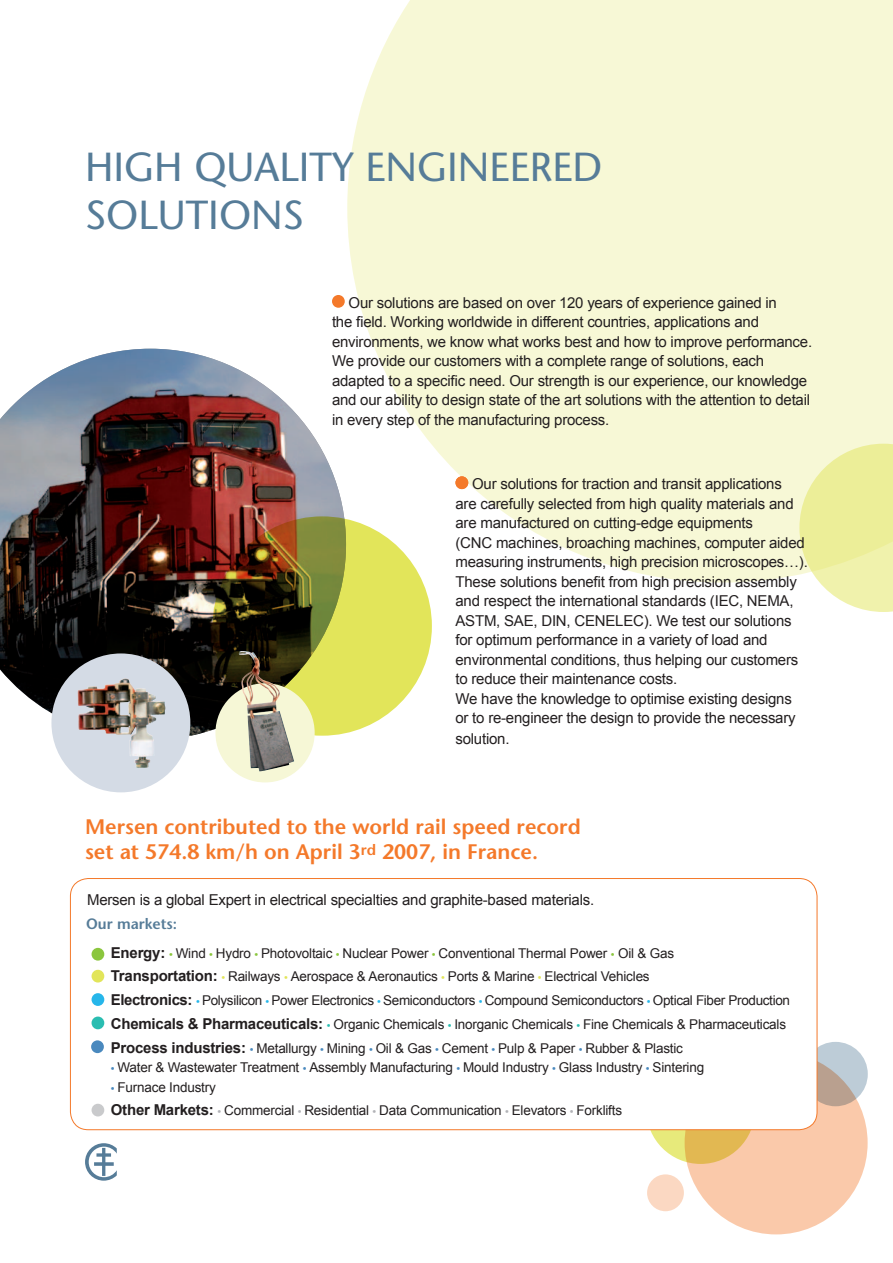
<style>
.page{position:relative;width:893px;height:1263px;background:#fff}
.page>*{position:absolute;margin:0;border:0;box-sizing:border-box;transform-origin:0 0}
.t1{font:500 40.5px/48.6px "Stone Sans Std";color:#567c98}
.t2{font:600 21px/25.5px "Stone Sans Std";color:#f4792a}
.t3{font:15px/19.5px "Arial";letter-spacing:-.015em;color:#231f20}
.t4{font:600 15px "Stone Sans Std";color:#567c98}
.t5{font:13.5px/23.7px "Arial";letter-spacing:-.015em;color:#231f20}
.s1{font-weight:700;font-size:15px}
.s2{font-family:"Myriad Pro";color:#8bc63e}
.s3{font-family:"Myriad Pro";color:#e2e55a}
.s4{font-family:"Myriad Pro";color:#26b6ea}
.s5{font-family:"Myriad Pro";color:#2abdb1}
.s6{font-family:"Myriad Pro";color:#4a89be}
.s7{font-family:"Myriad Pro";color:#b2b3b7}
</style>
<div class="page">
<div style="left:685px;top:1051px;width:183px;height:183px;background:#fac9aa;border-radius:50%"></div>
<svg style="left:646px;top:1055px;width:109px;height:109px;background:#e3c65e"></svg>
<div style="left:647px;top:1174px;width:37px;height:37px;background:#fbd8c2;border-radius:50%"></div>
<img style="left:0;top:349px;width:345px;height:387px">
<svg style="left:213px;top:516px;width:219px;height:220px;background:#96933a"></svg>
<svg style="left:85px;top:1143px;width:32px;height:38px"></svg>
<svg style="left:51px;top:653px;width:139px;height:139px;background:#cbd0d6"></svg>
<img style="left:77px;top:678px;width:48px;height:57px">
<div style="left:215px;top:683px;width:100px;height:99px;background:#f6f7d6;border-radius:50%"></div>
<img style="left:239px;top:651px;width:51px;height:120px">
<svg style="left:347px;top:0;width:452px;height:583px;background:#f7f8d9"></svg>
<div style="left:332px;top:295px;width:13px;height:13px;background:#f4792a;border-radius:50%"></div>
<div style="left:70px;top:878px;width:747px;height:252px;background:#fff;border-radius:18px"></div>
<div style="left:92px;top:948px;width:12px;height:12px;background:#8bc63e;border-radius:50%"></div>
<div style="left:92px;top:970px;width:12px;height:12px;background:#e2e55a;border-radius:50%"></div>
<div style="left:92px;top:993px;width:12px;height:13px;background:#26b6ea;border-radius:50%"></div>
<div style="left:92px;top:1016px;width:12px;height:13px;background:#2abdb1;border-radius:50%"></div>
<div style="left:91px;top:1040px;width:13px;height:13px;background:#4a89be;border-radius:50%"></div>
<div style="left:92px;top:1104px;width:12px;height:12px;background:#c9cacc;border-radius:50%"></div>
<svg style="left:799px;top:0;width:94px;height:1232px"></svg>
<div style="left:455px;top:476px;width:13px;height:13px;background:#f4792a;border-radius:50%"></div>
<h1 class="t1" style="left:85px;top:142px;width:519px">HIGH QUALITY ENGINEERED<br>SOLUTIONS</h1>
<p class="t3" style="left:332px;top:293px;width:482px;text-indent:17px">Our solutions are based on over 120 years of experience gained in<br>the field. Working worldwide in different countries, applications and environments, we know what works best and how to improve performance.<br>We provide our customers with a complete range of solutions, each adapted to a specific need. Our strength is our experience, our knowledge and our ability to design state of the art solutions with the attention to detail in every step of the manufacturing process.</p>
<p class="t3" style="left:455px;top:474px;width:354px;text-indent:17px">Our solutions for traction and transit applications<br>are carefully selected from high quality materials and are manufactured on cutting-edge equipments<br>(CNC machines, broaching machines, computer aided measuring instruments, high precision microscopes…).<br>These solutions benefit from high precision assembly and respect the international standards (IEC, NEMA, ASTM, SAE, DIN, CENELEC). We test our solutions for optimum performance in a variety of load and environmental conditions, thus helping our customers to reduce their maintenance costs.<br>We have the knowledge to optimise existing designs or to re-engineer the design to provide the necessary</p>
<p class="t3" style="left:455px;top:729px;width:56px">solution.</p>
<h2 class="t2" style="left:85px;top:813px;width:497px">Mersen contributed to the world rail speed record set at 574.8 km/h on April 3<sup>rd</sup> 2007, in France.</h2>
<p class="t3" style="left:87px;top:890px;width:509px">Mersen is a global Expert in electrical specialties and graphite-based materials.</p>
<p class="t5" style="left:111px;top:941px;width:681px"><span class="s1">Energy:</span> <span class="s2">•</span> Wind <span class="s2">•</span> Hydro <span class="s2">•</span> Photovoltaic <span class="s2">•</span> Nuclear Power <span class="s2">•</span> Conventional Thermal Power <span class="s2">•</span> Oil &amp; Gas<br><span class="s1">Transportation:</span> <span class="s3">•</span> Railways <span class="s3">•</span> Aerospace &amp; Aeronautics <span class="s3">•</span> Ports &amp; Marine <span class="s3">•</span> Electrical Vehicles<br><span class="s1">Electronics:</span> <span class="s4">•</span> Polysilicon <span class="s4">•</span> Power Electronics <span class="s4">•</span> Semiconductors <span class="s4">•</span> Compound Semiconductors <span class="s4">•</span> Optical Fiber Production <span class="s1">Chemicals &amp; Pharmaceuticals:</span> <span class="s5">•</span> Organic Chemicals <span class="s5">•</span> Inorganic Chemicals <span class="s5">•</span> Fine Chemicals &amp; Pharmaceuticals <span class="s1">Process industries:</span> <span class="s6">•</span> Metallurgy <span class="s6">•</span> Mining <span class="s6">•</span> Oil &amp; Gas <span class="s6">•</span> Cement <span class="s6">•</span> Pulp &amp; Paper <span class="s6">•</span> Rubber &amp; Plastic</p>
<p class="t5" style="left:111px;top:1056px;width:595px"><span class="s6">•</span> Water &amp; Wastewater Treatment <span class="s6">•</span> Assembly Manufacturing <span class="s6">•</span> Mould Industry <span class="s6">•</span> Glass Industry <span class="s6">•</span> Sintering</p>
<p class="t5" style="left:111px;top:1075px;width:513px"><span class="s6">•</span> Furnace Industry<br><span class="s1">Other Markets:</span> <span class="s7">•</span> Commercial <span class="s7">•</span> Residential <span class="s7">•</span> Data Communication <span class="s7">•</span> Elevators <span class="s7">•</span> Forklifts</p>
<p class="t4" style="left:86px;top:914px;width:93px">Our markets:</p>
</div>
